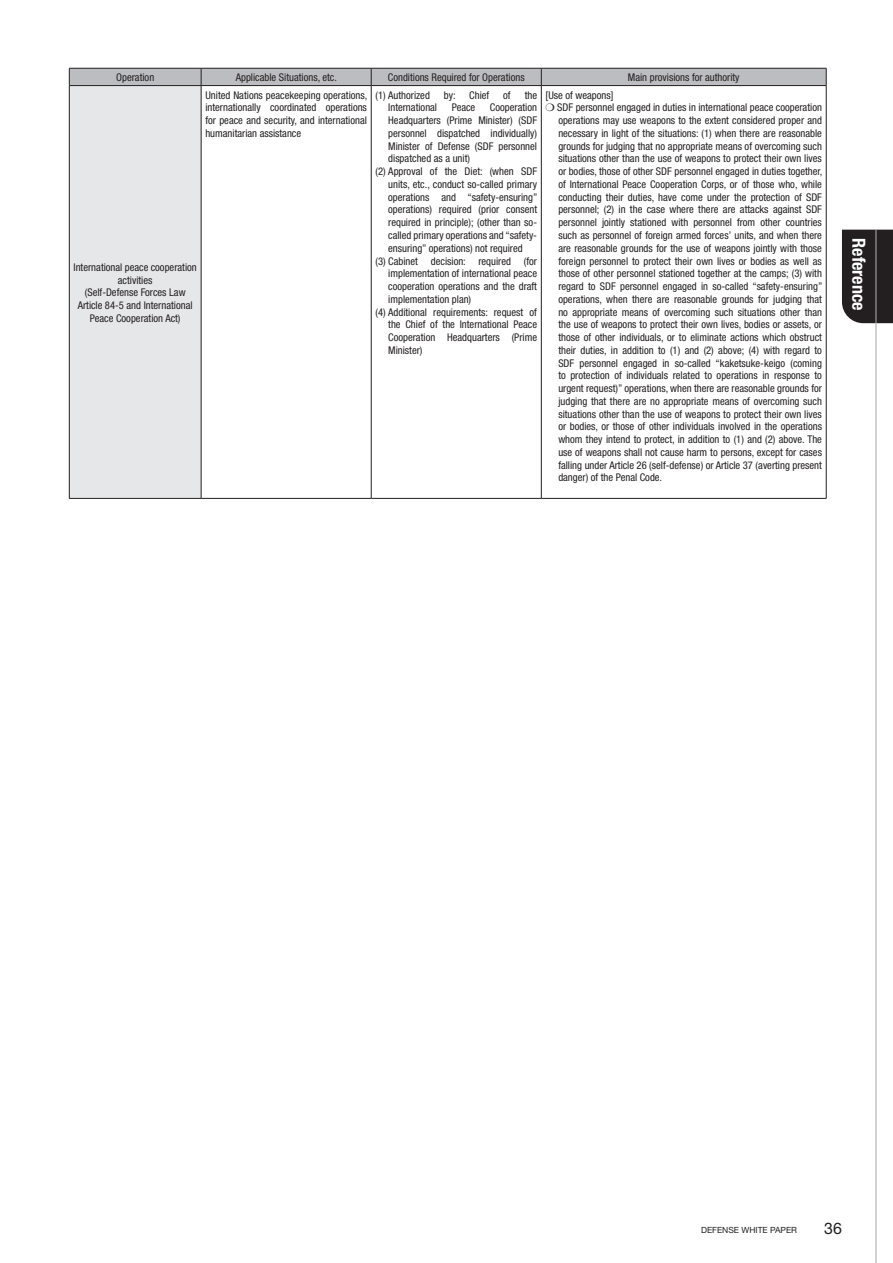
<style>
.page{position:relative;width:893px;height:1263px;background:#fff}
.page>*{position:absolute;margin:0;border:0;box-sizing:border-box;transform-origin:0 0}
.t1{font:700 condensed 18px "Helvetica Neue LT Std";color:#fff}
.t2{font:15.9px "Helvetica Neue LT Std";color:#231f20}
.t3{font:condensed 10.65px/12.8px "Helvetica Neue LT Std";color:#231f20;text-align:center}
.t4{font:8.55px "Helvetica Neue LT Std";color:#231f20}
</style>
<div class="page">
<div style="left:69px;top:86px;width:132px;height:412px;background:#e6e7e9"></div>
<svg style="left:69px;top:68px;width:758px;height:18px;background:#b4b5b8"></svg>
<hr style="left:69px;top:85px;width:132px;height:1px;background:#231f20">
<hr style="left:201px;top:85px;width:170px;height:1px;background:#231f20">
<hr style="left:371px;top:85px;width:170px;height:1px;background:#231f20">
<hr style="left:541px;top:85px;width:285px;height:1px;background:#231f20">
<hr style="left:69px;top:498px;width:132px;height:1px;background:#231f20">
<hr style="left:201px;top:498px;width:170px;height:1px;background:#231f20">
<hr style="left:371px;top:498px;width:170px;height:1px;background:#231f20">
<hr style="left:541px;top:498px;width:285px;height:1px;background:#231f20">
<hr style="left:69px;top:86px;width:1px;height:412px;background:#231f20">
<hr style="left:201px;top:86px;width:1px;height:412px;background:#231f20">
<hr style="left:371px;top:86px;width:1px;height:412px;background:#231f20">
<hr style="left:541px;top:86px;width:1px;height:412px;background:#231f20">
<hr style="left:826px;top:86px;width:1px;height:412px;background:#231f20">
<div style="left:842px;top:230px;width:51px;height:93px;background:#231f20"></div>
<hr style="left:875px;top:230px;width:1px;height:1033px;background:#a8a9ad">
<p class="t3" style="left:116px;top:71px;width:40px">Operation</p>
<p class="t3" style="left:236px;top:71px;width:103px">Applicable Situations, etc.</p>
<p class="t3" style="left:388px;top:71px;width:138px">Conditions Required for Operations</p>
<p class="t3" style="left:628px;top:71px;width:113px">Main provisions for authority</p>
<p class="t3" style="left:74px;top:261px;width:125px">International peace cooperation activities<br>(Self-Defense Forces Law<br>Article 84-5 and International<br>Peace Cooperation Act)</p>
<p class="t3" style="left:205px;top:88px;width:163px;text-align:justify">United Nations peacekeeping operations, internationally coordinated operations for peace and security, and international humanitarian assistance</p>
<p class="t3" style="left:375px;top:88px;width:56px">(1) Authorized</p>
<p class="t3" style="left:444px;top:88px;width:13px">by:</p>
<p class="t3" style="left:469px;top:88px;width:22px">Chief</p>
<p class="t3" style="left:503px;top:88px;width:9px">of</p>
<p class="t3" style="left:525px;top:88px;width:14px">the</p>
<p class="t3" style="left:388px;top:101px;width:50px">International</p>
<p class="t3" style="left:452px;top:101px;width:25px">Peace</p>
<p class="t3" style="left:490px;top:101px;width:49px">Cooperation</p>
<p class="t3" style="left:388px;top:114px;width:150px">Headquarters (Prime Minister) (SDF</p>
<p class="t3" style="left:388px;top:127px;width:150px">personnel dispatched individually)</p>
<p class="t3" style="left:388px;top:139px;width:150px">Minister of Defense (SDF personnel</p>
<p class="t3" style="left:388px;top:152px;width:83px">dispatched as a unit)</p>
<p class="t3" style="left:375px;top:165px;width:163px">(2) Approval of the Diet: (when SDF</p>
<p class="t3" style="left:388px;top:178px;width:150px">units, etc., conduct so-called primary</p>
<p class="t3" style="left:388px;top:190px;width:151px">operations and “safety-ensuring”</p>
<p class="t3" style="left:388px;top:203px;width:150px">operations) required (prior consent</p>
<p class="t3" style="left:388px;top:216px;width:150px">required in principle); (other than so-</p>
<p class="t3" style="left:388px;top:229px;width:150px">called primary operations and “safety-</p>
<p class="t3" style="left:388px;top:242px;width:136px">ensuring” operations) not required</p>
<p class="t3" style="left:375px;top:254px;width:163px">(3) Cabinet decision: required (for</p>
<p class="t3" style="left:388px;top:267px;width:150px">implementation of international peace</p>
<p class="t3" style="left:388px;top:280px;width:150px">cooperation operations and the draft</p>
<p class="t3" style="left:388px;top:293px;width:84px">implementation plan)</p>
<p class="t3" style="left:375px;top:305px;width:163px">(4) Additional requirements: request of</p>
<p class="t3" style="left:388px;top:318px;width:150px">the Chief of the International Peace</p>
<p class="t3" style="left:388px;top:331px;width:150px">Cooperation Headquarters (Prime</p>
<p class="t3" style="left:388px;top:344px;width:36px">Minister)</p>
<p class="t3" style="left:546px;top:88px;width:69px">[Use of weapons]</p>
<p class="t3" style="left:546px;top:101px;width:278px">❍ SDF personnel engaged in duties in international peace cooperation</p>
<p class="t3" style="left:558px;top:114px;width:265px">operations may use weapons to the extent considered proper and</p>
<p class="t3" style="left:558px;top:127px;width:265px">necessary in light of the situations: (1) when there are reasonable</p>
<p class="t3" style="left:558px;top:139px;width:265px">grounds for judging that no appropriate means of overcoming such</p>
<p class="t3" style="left:558px;top:152px;width:265px">situations other than the use of weapons to protect their own lives</p>
<p class="t3" style="left:558px;top:165px;width:266px">or bodies, those of other SDF personnel engaged in duties together,</p>
<p class="t3" style="left:558px;top:178px;width:265px">of International Peace Cooperation Corps, or of those who, while</p>
<p class="t3" style="left:558px;top:190px;width:265px">conducting their duties, have come under the protection of SDF</p>
<p class="t3" style="left:558px;top:203px;width:265px">personnel; (2) in the case where there are attacks against SDF</p>
<p class="t3" style="left:558px;top:216px;width:265px">personnel jointly stationed with personnel from other countries</p>
<p class="t3" style="left:558px;top:229px;width:265px">such as personnel of foreign armed forces’ units, and when there</p>
<p class="t3" style="left:558px;top:242px;width:265px">are reasonable grounds for the use of weapons jointly with those</p>
<p class="t3" style="left:558px;top:254px;width:265px">foreign personnel to protect their own lives or bodies as well as</p>
<p class="t3" style="left:558px;top:267px;width:265px">those of other personnel stationed together at the camps; (3) with</p>
<p class="t3" style="left:558px;top:280px;width:266px">regard to SDF personnel engaged in so-called “safety-ensuring”</p>
<p class="t3" style="left:558px;top:293px;width:265px">operations, when there are reasonable grounds for judging that</p>
<p class="t3" style="left:558px;top:305px;width:265px">no appropriate means of overcoming such situations other than</p>
<p class="t3" style="left:558px;top:318px;width:265px">the use of weapons to protect their own lives, bodies or assets, or</p>
<p class="t3" style="left:558px;top:331px;width:265px">those of other individuals, or to eliminate actions which obstruct</p>
<p class="t3" style="left:558px;top:344px;width:265px">their duties, in addition to (1) and (2) above; (4) with regard to</p>
<p class="t3" style="left:558px;top:356px;width:265px">SDF personnel engaged in so-called “kaketsuke-keigo (coming</p>
<p class="t3" style="left:558px;top:369px;width:265px">to protection of individuals related to operations in response to</p>
<p class="t3" style="left:558px;top:382px;width:265px">urgent request)” operations, when there are reasonable grounds for</p>
<p class="t3" style="left:558px;top:395px;width:265px">judging that there are no appropriate means of overcoming such</p>
<p class="t3" style="left:558px;top:407px;width:265px">situations other than the use of weapons to protect their own lives</p>
<p class="t3" style="left:558px;top:420px;width:265px">or bodies, or those of other individuals involved in the operations</p>
<p class="t3" style="left:558px;top:433px;width:265px">whom they intend to protect, in addition to (1) and (2) above. The</p>
<p class="t3" style="left:558px;top:446px;width:265px">use of weapons shall not cause harm to persons, except for cases</p>
<p class="t3" style="left:558px;top:458px;width:265px">falling under Article 26 (self-defense) or Article 37 (averting present</p>
<p class="t3" style="left:558px;top:471px;width:105px">danger) of the Penal Code.</p>
<h1 class="t1" style="left:870px;top:238px;width:74px;rotate:90deg">Reference</h1>
<p class="t4" style="left:701px;top:1224px;width:98px">DEFENSE WHITE PAPER</p>
<h2 class="t2" style="left:824px;top:1219px;width:19px">36</h2>
</div>
